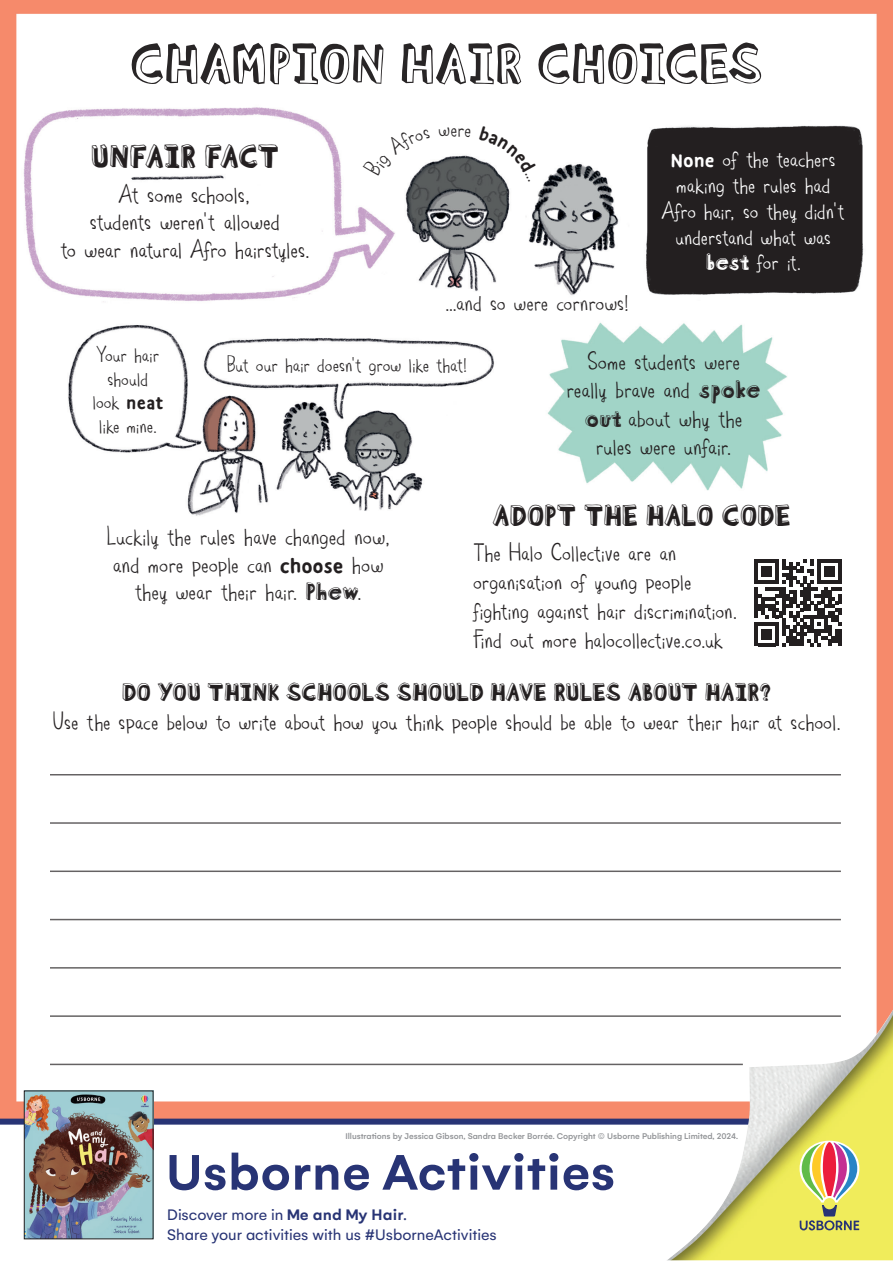
<style>
.page{position:relative;width:893px;height:1263px;background:#fff}
.page>*{position:absolute;margin:0;border:0;box-sizing:border-box;transform-origin:0 0}
.Body_font_Kyra{font:54px "Blockhead OT Dark Side";letter-spacing:-.005em;color:#282526}
.t1{font:600 54px "Gelion";color:#283475}
.Body_font_Kyra-2{font:31.2px "Blockhead OT Black Face";letter-spacing:-.01em;color:#231f20}
.t2{font:28.5px "Blockhead OT Black Face";color:#231f20}
.Body_font_Kyra-3{font:24.75px/27.3px "Farmstand";color:#231f20;text-align:center}
.Body_font_Kyra-4{font:24.75px/27.3px "Farmstand";color:#282526;text-align:center}
.t3{font:24px/28.8px "Farmstand";color:#231f20}
.t4{font:24px "Blockhead OT Black Face";color:#231f20}
.Body_font_Kyra-5{font:24px "Farmstand";color:#282526}
.Body_font_Kyra-6{font:23.25px/25.8px "Farmstand";color:#fff;text-align:center}
.t5{font:22.35px "Farmstand";color:#282526}
.t6{font:20.85px/23.4px "Farmstand";color:#282526;text-align:center}
.t7{font:16.5px "Gelion";color:#283475}
.t8{font:500 9px "Gelion";color:#939598}
.s1{font-family:"Duper";font-weight:700;font-size:20.85px}
.s2{font-family:"Blockhead OT Black Face";font-size:22.05px}
.s3{font-family:"Duper";font-weight:700;font-size:19.5px;color:#231f20}
.s4{font-family:"Blockhead OT Black Face";font-size:23.4px;color:#282526}
.s5{font-family:"Duper";font-weight:700;font-size:22.2px;color:#231f20}
.s6{font-family:"Blockhead OT Black Face";font-size:23.4px}
.s7{font-weight:600}
</style>
<div class="page">
<img style="left:0;top:0;width:893px;height:1118px">
<div style="left:0;top:1118px;width:893px;height:6px;background:#283475"></div>
<img style="left:666px;top:1010px;width:227px;height:250px">
<svg style="left:800px;top:1141px;width:59px;height:89px;background:#cbb37b"></svg>
<img style="left:26px;top:1093px;width:125px;height:144px">
<div style="left:24px;top:1091px;width:129px;height:148px;border:1px solid #231f20"></div>
<hr style="left:50px;top:774px;width:791px;height:1px;background:#231f20">
<hr style="left:50px;top:822px;width:791px;height:2px;background:#231f20">
<hr style="left:50px;top:870px;width:791px;height:2px;background:#231f20">
<hr style="left:50px;top:919px;width:791px;height:1px;background:#231f20">
<hr style="left:50px;top:967px;width:791px;height:1px;background:#231f20">
<hr style="left:50px;top:1015px;width:791px;height:2px;background:#231f20">
<hr style="left:50px;top:1064px;width:693px;height:1px;background:#231f20">
<svg style="left:755px;top:559px;width:87px;height:87px"></svg>
<svg style="left:363px;top:129px;width:67px;height:47px"></svg>
<svg style="left:439px;top:127px;width:11px;height:10px"></svg>
<svg style="left:458px;top:128px;width:13px;height:10px"></svg>
<svg style="left:479px;top:126px;width:57px;height:56px"></svg>
<p class="Body_font_Kyra" style="left:130px;top:17px;width:634px">CHAMPION HAIR CHOICES</p>
<p class="Body_font_Kyra-2" style="left:91px;top:129px;width:190px">UNFAIR FACT</p>
<p class="Body_font_Kyra-3" style="left:119px;top:179px;width:133px">At some schools,</p>
<p class="Body_font_Kyra-3" style="left:90px;top:207px;width:191px">students weren't allowed</p>
<p class="Body_font_Kyra-3" style="left:60px;top:234px;width:250px">to wear natural Afro hairstyles.</p>
<p class="t5" style="left:450px;top:113px;width:8px">e</p>
<p class="Body_font_Kyra-5" style="left:445px;top:286px;width:186px">...and so were cornrows!</p>
<p class="Body_font_Kyra-6" style="left:662px;top:145px;width:184px"><span class="s1">None</span> of the teachers making the rules had<br>Afro hair, so they didn't understand what was <span class="s2">best</span> for it.</p>
<p class="t6" style="left:92px;top:342px;width:72px">Your hair should look <span class="s3">neat </span>like mine.</p>
<p class="Body_font_Kyra-3" style="left:566px;top:346px;width:195px">Some students were really brave and <span class="s4">spoke</span></p>
<p class="t6" style="left:227px;top:352px;width:243px">But our hair doesn't grow like that!</p>
<p class="Body_font_Kyra-3" style="left:585px;top:404px;width:159px"><span class="s4">out</span> about why the rules were unfair.</p>
<p class="Body_font_Kyra-4" style="left:106px;top:522px;width:286px">Luckily the rules have changed now, and more people can <span class="s5">choose</span> how they wear their hair. <span class="s6">Phew</span>.</p>
<p class="t2" style="left:493px;top:491px;width:299px">ADOPT THE HALO CODE</p>
<p class="t3" style="left:473px;top:537px;width:265px">The Halo Collective are an organisation of young people fighting against hair discrimination.</p>
<p class="t3" style="left:473px;top:623px;width:251px">Find out more halocollective.co.uk</p>
<p class="t4" style="left:122px;top:671px;width:651px">DO YOU THINK SCHOOLS SHOULD HAVE RULES ABOUT HAIR?</p>
<p class="t3" style="left:53px;top:705px;width:789px">Use the space below to write about how you think people should be able to wear their hair at school.</p>
<p class="t8" style="left:345px;top:1130px;width:252px">Illustrations by Jessica Gibson, Sandra Becker Borrée. Copyright</p>
<p class="t8" style="left:607px;top:1130px;width:132px">Usborne Publishing Limited, 2024.</p>
<p class="t1" style="left:165px;top:1141px;width:452px">Usborne Activities</p>
<p class="t7" style="left:167px;top:1205px;width:241px">Discover more in <span class="s7">Me and My Hair</span>.</p>
<p class="t7" style="left:167px;top:1225px;width:331px">Share your activities with us #UsborneActivities</p>
</div>
